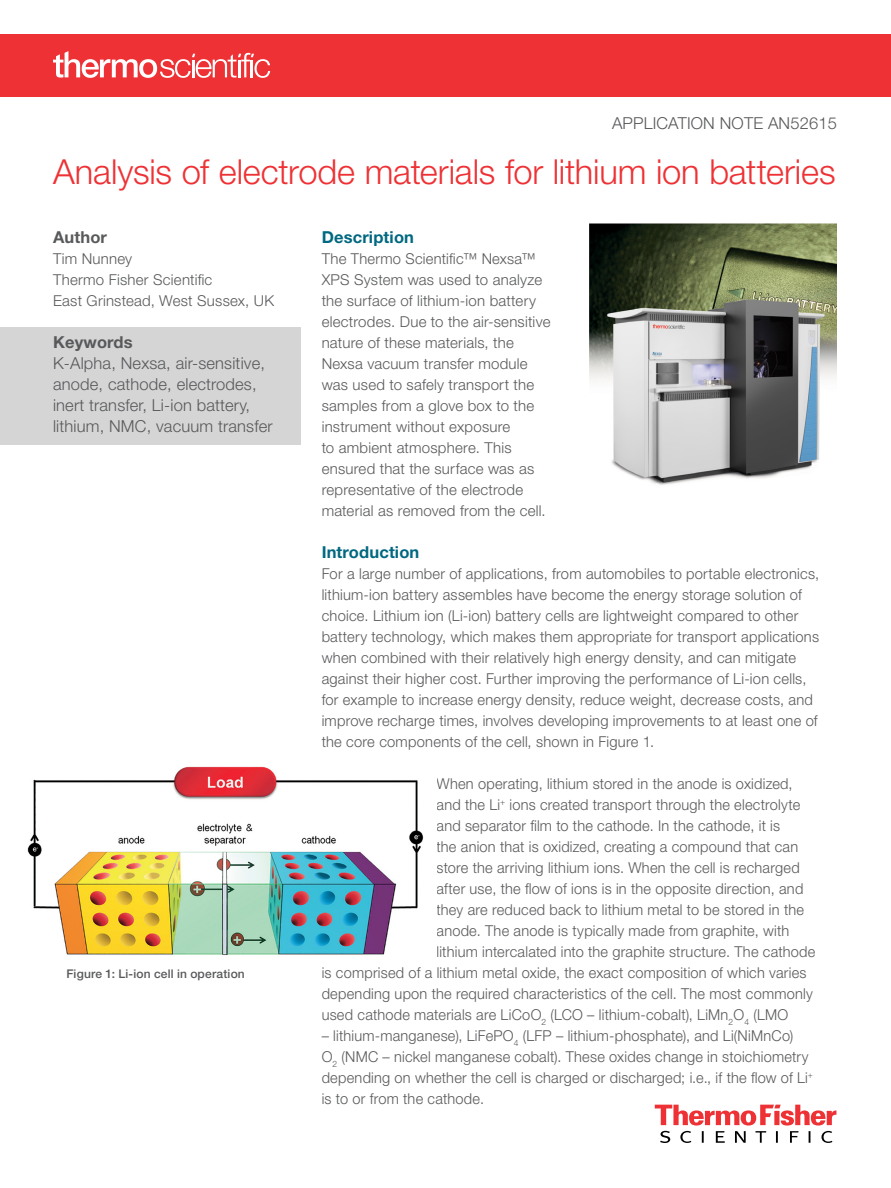
<style>
.page{position:relative;width:891px;height:1188px;background:#fff}
.page>*{position:absolute;margin:0;border:0;box-sizing:border-box;transform-origin:0 0}
.t1{font:300 34.5px "Helvetica Neue LT Std";letter-spacing:-.005em;color:#ee3134}
.t2{font:300 16.5px/21px "Helvetica Neue LT Std";letter-spacing:.01em;color:#58595b}
.t3{font:700 16.5px "Helvetica Neue LT Std";letter-spacing:.01em;color:#006880}
.t4{font:700 16.5px "Helvetica Neue LT Std";letter-spacing:.01em;color:#58595b}
.t5{font:300 15px/21px "Helvetica Neue LT Std";letter-spacing:.015em;color:#58595b}
.t6{font:500 12px "Helvetica Neue LT Std";letter-spacing:.015em;color:#58595b}
</style>
<div class="page">
<div style="left:0;top:327px;width:301px;height:118px;background:#d5d5d6"></div>
<svg style="left:655px;top:1105px;width:181px;height:38px"></svg>
<div style="left:0;top:34px;width:891px;height:63px;background:#ee3134"></div>
<svg style="left:53px;top:51px;width:217px;height:27px"></svg>
<img style="left:590px;top:223px;width:247px;height:262px">
<img style="left:27px;top:766px;width:397px;height:189px">
<p class="t2" style="left:612px;top:112px;width:226px">APPLICATION NOTE AN52615</p>
<h1 class="t1" style="left:53px;top:150px;width:784px">Analysis of electrode materials for lithium ion batteries</h1>
<p class="t4" style="left:53px;top:227px;width:56px">Author</p>
<p class="t5" style="left:53px;top:248px;width:223px">Tim Nunney<br>Thermo Fisher Scientific<br>East Grinstead, West Sussex, UK</p>
<p class="t4" style="left:53px;top:332px;width:81px">Keywords</p>
<p class="t2" style="left:53px;top:352px;width:221px">K-Alpha, Nexsa, air-sensitive, anode, cathode, electrodes, inert transfer, Li-ion battery, lithium, NMC, vacuum transfer</p>
<p class="t6" style="left:66px;top:967px;width:180px">Figure 1: Li-ion cell in operation</p>
<p class="t3" style="left:322px;top:227px;width:94px">Description</p>
<p class="t5" style="left:322px;top:248px;width:230px">The Thermo Scientific™ Nexsa™<br>XPS System was used to analyze the surface of lithium-ion battery electrodes. Due to the air-sensitive nature of these materials, the<br>Nexsa vacuum transfer module was used to safely transport the samples from a glove box to the instrument without exposure<br>to ambient atmosphere. This ensured that the surface was as representative of the electrode material as removed from the cell.</p>
<p class="t3" style="left:322px;top:542px;width:99px">Introduction</p>
<p class="t5" style="left:322px;top:563px;width:499px">For a large number of applications, from automobiles to portable electronics, lithium-ion battery assembles have become the energy storage solution of choice. Lithium ion (Li-ion) battery cells are lightweight compared to other battery technology, which makes them appropriate for transport applications when combined with their relatively high energy density, and can mitigate against their higher cost. Further improving the performance of Li-ion cells, for example to increase energy density, reduce weight, decrease costs, and improve recharge times, involves developing improvements to at least one of the core components of the cell, shown in Figure 1.</p>
<p class="t5" style="left:436px;top:773px;width:358px">When operating, lithium stored in the anode is oxidized,</p>
<p class="t5" style="left:436px;top:794px;width:365px">and the Li<sup>+</sup> ions created transport through the electrolyte</p>
<p class="t5" style="left:437px;top:815px;width:345px">and separator film to the cathode. In the cathode, it is</p>
<p class="t5" style="left:437px;top:836px;width:363px">the anion that is oxidized, creating a compound that can</p>
<p class="t5" style="left:437px;top:857px;width:365px">store the arriving lithium ions. When the cell is recharged</p>
<p class="t5" style="left:437px;top:878px;width:368px">after use, the flow of ions is in the opposite direction, and</p>
<p class="t5" style="left:437px;top:899px;width:369px">they are reduced back to lithium metal to be stored in the</p>
<p class="t5" style="left:437px;top:920px;width:354px">anode. The anode is typically made from graphite, with</p>
<p class="t5" style="left:437px;top:941px;width:380px">lithium intercalated into the graphite structure. The cathode</p>
<p class="t5" style="left:322px;top:962px;width:486px">is comprised of a lithium metal oxide, the exact composition of which varies</p>
<p class="t5" style="left:322px;top:983px;width:493px">depending upon the required characteristics of the cell. The most commonly</p>
<p class="t5" style="left:322px;top:1004px;width:468px">used cathode materials are LiCoO<sub>2</sub> (LCO – lithium-cobalt), LiMn<sub>2</sub>O<sub>4</sub> (LMO</p>
<p class="t5" style="left:322px;top:1025px;width:493px">– lithium-manganese), LiFePO<sub>4</sub> (LFP – lithium-phosphate), and Li(NiMnCo)<br>O<sub>2</sub> (NMC – nickel manganese cobalt). These oxides change in stoichiometry depending on whether the cell is charged or discharged; i.e., if the flow of Li<sup>+ </sup>is to or from the cathode.</p>
</div>
